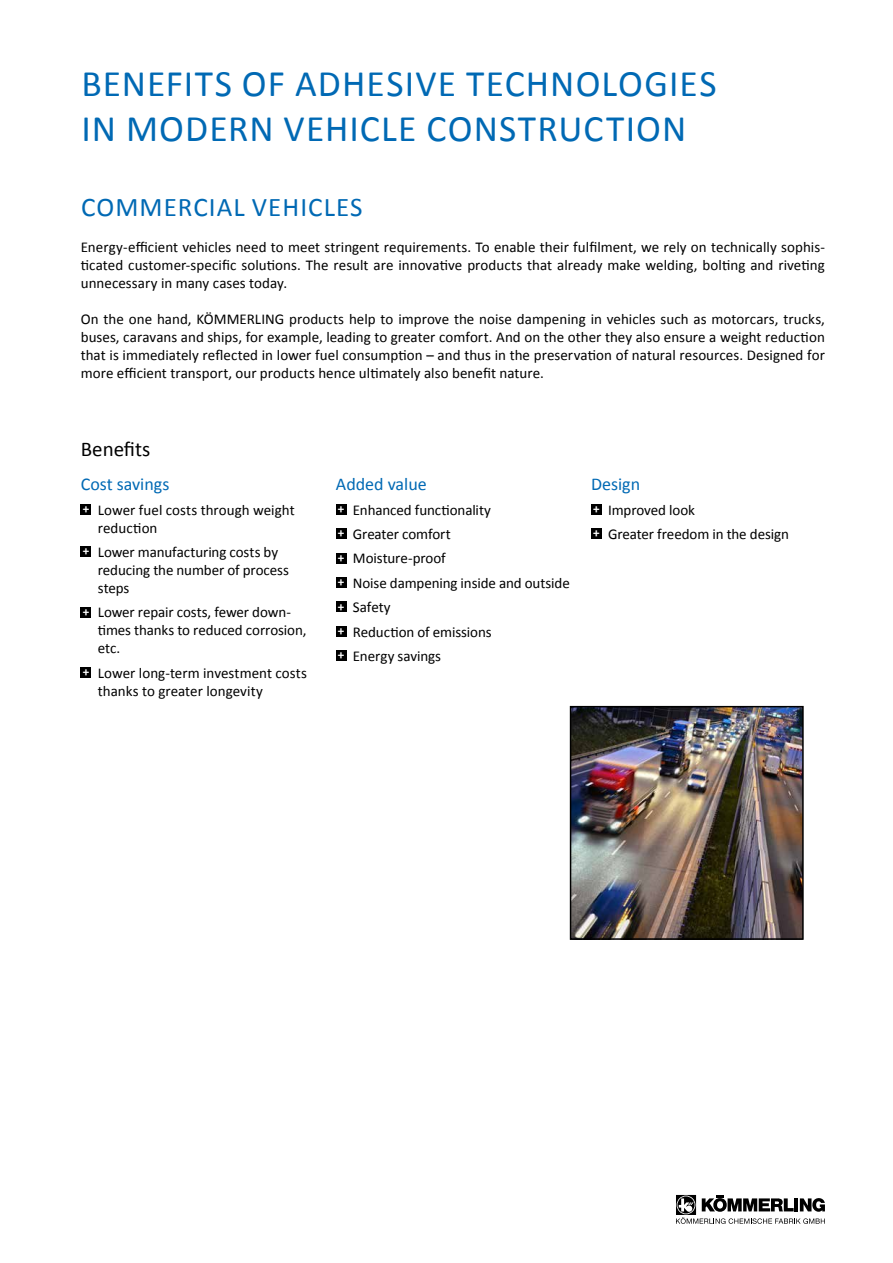
<style>
.page{position:relative;width:893px;height:1263px;background:#fff}
.page>*{position:absolute;margin:0;border:0;box-sizing:border-box;transform-origin:0 0}
.t1{font:37.5px/45px "Calibri";letter-spacing:.03em;color:#0069b4}
.t2{font:27px "Calibri";letter-spacing:.04em;color:#0069b4}
.t3{font:21px "Calibri";color:#000}
.t4{font:18px "Calibri";color:#0069b4}
.t5{font:15px/18px "Calibri";letter-spacing:-.005em;color:#000}
.s1{font-weight:700;font-size:13.05px;color:#fff}
</style>
<div class="page">
<svg style="left:676px;top:1195px;width:149px;height:29px"></svg>
<div style="left:81px;top:504px;width:10px;height:11px;background:#000"></div>
<div style="left:81px;top:547px;width:10px;height:10px;background:#000"></div>
<div style="left:81px;top:607px;width:10px;height:10px;background:#000"></div>
<div style="left:81px;top:667px;width:10px;height:11px;background:#000"></div>
<div style="left:336px;top:504px;width:10px;height:11px;background:#000"></div>
<div style="left:336px;top:529px;width:10px;height:10px;background:#000"></div>
<div style="left:336px;top:553px;width:10px;height:10px;background:#000"></div>
<div style="left:336px;top:577px;width:10px;height:11px;background:#000"></div>
<div style="left:336px;top:602px;width:10px;height:10px;background:#000"></div>
<div style="left:336px;top:626px;width:10px;height:10px;background:#000"></div>
<div style="left:336px;top:650px;width:10px;height:11px;background:#000"></div>
<div style="left:591px;top:504px;width:10px;height:11px;background:#000"></div>
<div style="left:591px;top:529px;width:10px;height:10px;background:#000"></div>
<img style="left:573px;top:709px;width:228px;height:228px">
<div style="left:570px;top:706px;width:234px;height:234px;border:2px solid #000"></div>
<h1 class="t1" style="left:82px;top:61px;width:636px">BENEFITS OF ADHESIVE TECHNOLOGIES<br>IN MODERN VEHICLE CONSTRUCTION</h1>
<h2 class="t2" style="left:81px;top:190px;width:283px">COMMERCIAL VEHICLES</h2>
<p class="t5" style="left:81px;top:238px;width:746px;text-align:justify">Energy-efficient vehicles need to meet stringent requirements. To enable their fulfilment, we rely on technically sophis&shy;ticated customer-specific solutions. The result are innovative products that already make welding, bolting and riveting unnecessary in many cases today.</p>
<p class="t5" style="left:81px;top:310px;width:746px;text-align:justify">On the one hand, KÖMMERLING products help to improve the noise dampening in vehicles such as motorcars, trucks, buses, caravans and ships, for example, leading to greater comfort. And on the other they also ensure a weight reduction that is immediately reflected in lower fuel consumption – and thus in the preservation of natural resources. Designed for more efficient transport, our products hence ultimately also benefit nature.</p>
<h3 class="t3" style="left:81px;top:436px;width:71px">Benefits</h3>
<p class="t4" style="left:81px;top:473px;width:90px">Cost savings</p>
<p class="t5" style="left:98px;top:501px;width:198px;text-indent:-15px"><span class="s1">+</span> Lower fuel costs through weight reduction</p>
<p class="t5" style="left:98px;top:543px;width:193px;text-indent:-15px"><span class="s1">+</span> Lower manufacturing costs by reducing the number of process steps</p>
<p class="t5" style="left:98px;top:603px;width:210px;text-indent:-15px"><span class="s1">+</span> Lower repair costs, fewer down&shy;times thanks to reduced corrosion, etc.</p>
<p class="t5" style="left:98px;top:664px;width:211px;text-indent:-15px"><span class="s1">+</span> Lower long-term investment costs thanks to greater longevity</p>
<p class="t4" style="left:336px;top:473px;width:92px">Added value</p>
<p class="t5" style="left:338px;top:497px;width:233px;line-height:24.5px"><span class="s1">+</span> Enhanced functionality<br><span class="s1">+</span> Greater comfort<br><span class="s1">+</span> Moisture-proof<br><span class="s1">+</span> Noise dampening inside and outside <span class="s1">+</span> Safety<br><span class="s1">+</span> Reduction of emissions<br><span class="s1">+</span> Energy savings</p>
<p class="t4" style="left:591px;top:473px;width:51px">Design</p>
<p class="t5" style="left:593px;top:497px;width:197px;line-height:24.5px"><span class="s1">+</span> Improved look<br><span class="s1">+</span> Greater freedom in the design</p>
</div>
